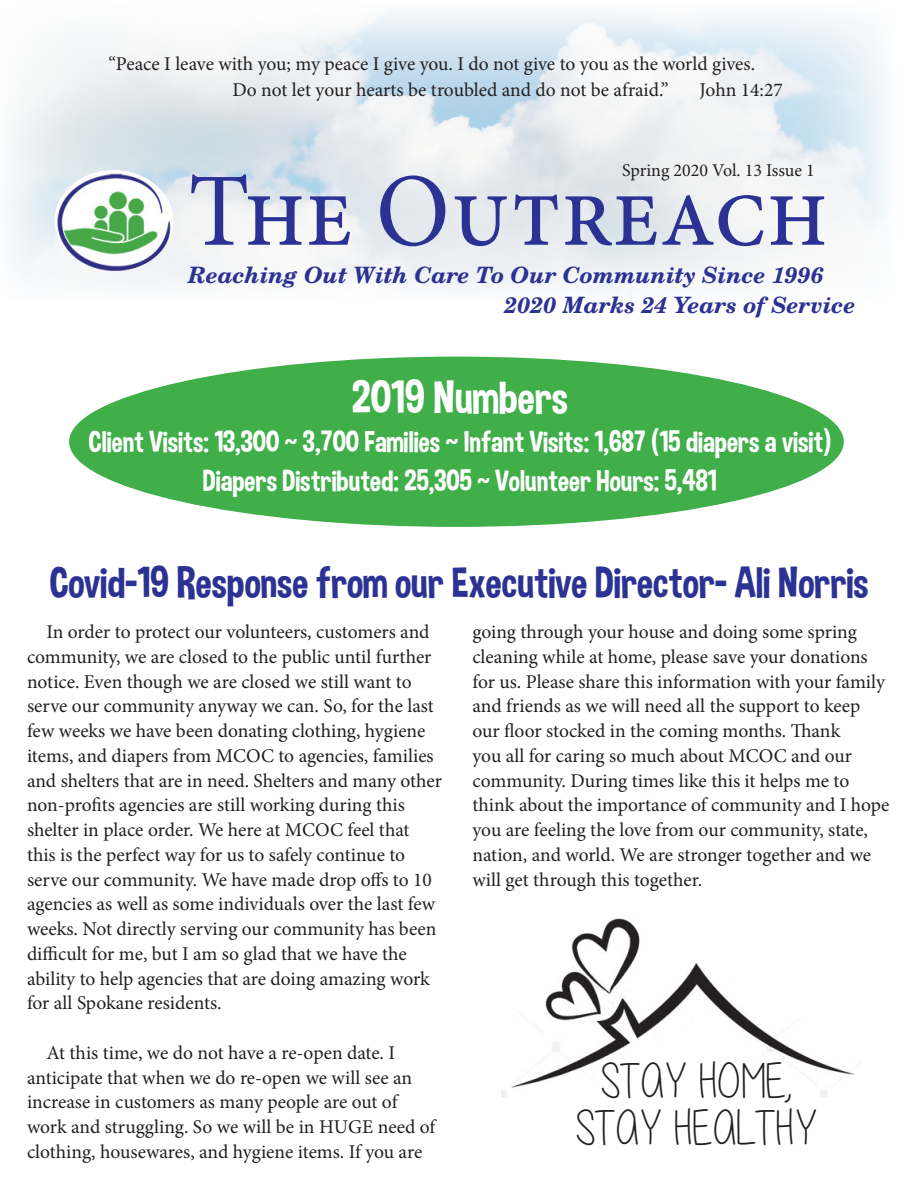
<style>
.page{position:relative;width:918px;height:1188px;background:#fff}
.page>*{position:absolute;margin:0;border:0;box-sizing:border-box;transform-origin:0 0}
.t1{font:104.25px "Minion Pro";color:#2c3293;scale:.95 1}
.t2{font:49.05px/47.5px "Alittlesunshine";color:#231f20;text-align:center}
.t3{font:46.5px "Dimbo";color:#fff}
.t4{font:43.5px "Dimbo";color:#2c3293}
.t5{font:30px "Dimbo";color:#fff}
.t6{font:italic 700 22.5px "Te X Gyre Schola";color:#2c3293}
.t7{font:19.5px/24.8px "Minion Pro";letter-spacing:-.005em;color:#231f20}
.t8{font:18px "Minion Pro";letter-spacing:-.005em;color:#231f20}
</style>
<div class="page">
<img style="left:54px;top:170px;width:119px;height:102px">
<div style="left:69px;top:357px;width:775px;height:170px;background:#40ae49;border-radius:50%"></div>
<img style="left:501px;top:918px;width:354px;height:180px">
<p class="t7" style="left:109px;top:52px;width:648px">“Peace I leave with you; my peace I give you. I do not give to you as the world gives.</p>
<p class="t7" style="left:232px;top:77px;width:438px">Do not let your hearts be troubled and do not be afraid.”</p>
<p class="t7" style="left:700px;top:77px;width:85px">John 14:27</p>
<p class="t8" style="left:622px;top:158px;width:194px">Spring 2020 Vol. 13 Issue 1</p>
<p class="t1" style="left:188px;top:142px;width:675px">The Outreach</p>
<p class="t6" style="left:188px;top:257px;width:637px">Reaching Out With Care To Our Community Since 1996</p>
<p class="t6" style="left:505px;top:287px;width:352px">2020 Marks 24 Years of Service</p>
<p class="t3" style="left:352px;top:369px;width:218px">2019 Numbers</p>
<p class="t5" style="left:89px;top:423px;width:744px">Client Visits: 13,300 ~ 3,700 Families ~ Infant Visits: 1,687 (15 diapers a visit)</p>
<p class="t5" style="left:203px;top:462px;width:515px">Diapers Distributed: 25,305 ~ Volunteer Hours: 5,481</p>
<p class="t4" style="left:50px;top:556px;width:821px">Covid-19 Response from our Executive Director- Ali Norris</p>
<p class="t7" style="left:27px;top:620px;width:417px;text-indent:20px">In order to protect our volunteers, customers and community, we are closed to the public until further notice. Even though we are closed we still want to serve our community anyway we can. So, for the last few weeks we have been donating clothing, hygiene items, and diapers from MCOC to agencies, families and shelters that are in need. Shelters and many other non-profits agencies are still working during this shelter in place order. We here at MCOC feel that this is the perfect way for us to safely continue to serve our community. We have made drop offs to 10 agencies as well as some individuals over the last few weeks. Not directly serving our community has been difficult for me, but I am so glad that we have the ability to help agencies that are doing amazing work for all Spokane residents.</p>
<p class="t7" style="left:27px;top:1040px;width:410px;text-indent:20px">At this time, we do not have a re-open date. I anticipate that when we do re-open we will see an increase in customers as many people are out of work and struggling. So we will be in HUGE need of clothing, housewares, and hygiene items. If you are</p>
<p class="t7" style="left:472px;top:620px;width:419px">going through your house and doing some spring cleaning while at home, please save your donations for us. Please share this information with your family and friends as we will need all the support to keep our floor stocked in the coming months. Thank<br>you all for caring so much about MCOC and our community. During times like this it helps me to think about the importance of community and I hope you are feeling the love from our community, state, nation, and world. We are stronger together and we will get through this together.</p>
<p class="t2" style="left:576px;top:1058px;width:242px">STAY HOME,<br>STAY HEALTHY</p>
</div>
